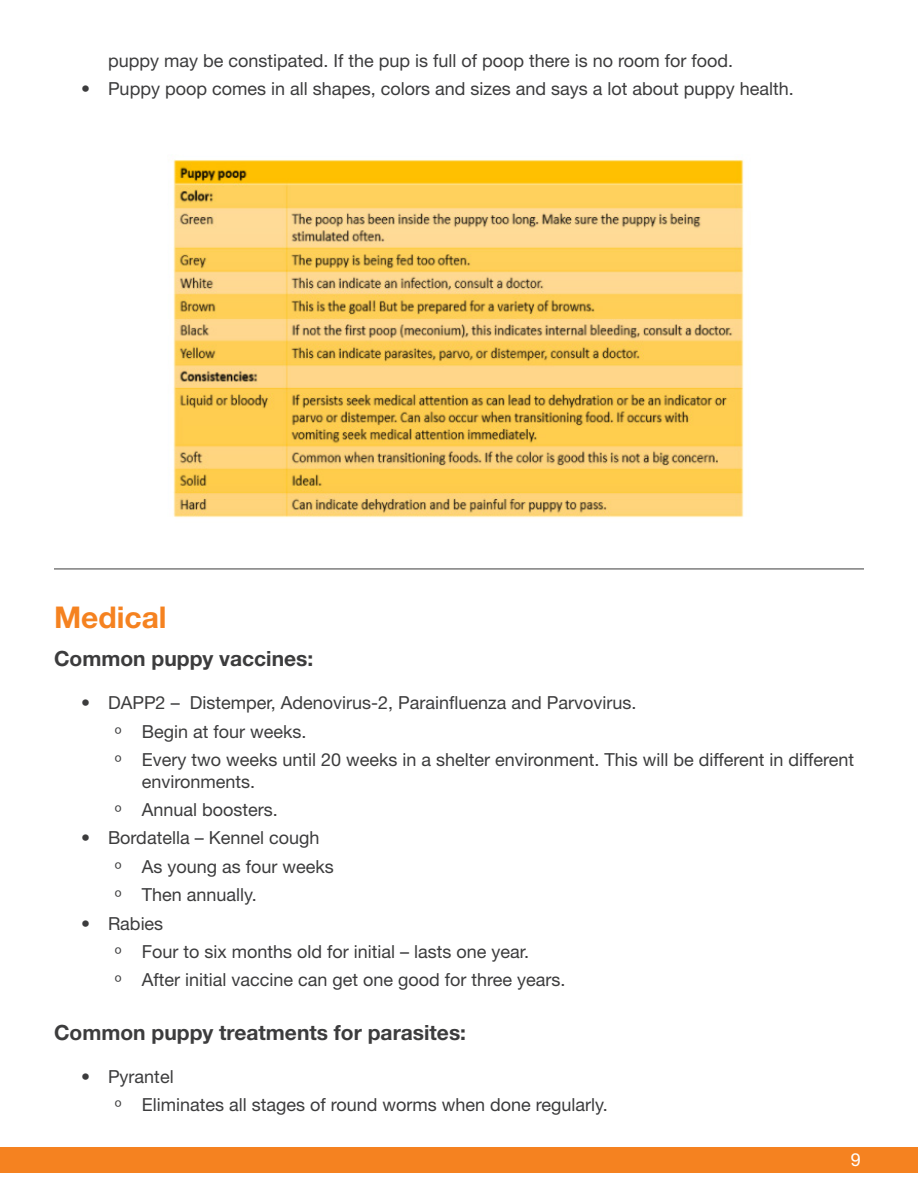
<style>
.page{position:relative;width:918px;height:1188px;background:#fff}
.page>*{position:absolute;margin:0;border:0;box-sizing:border-box;transform-origin:0 0}
.Heading{font:700 30px "Helvetica Neue LT Std";color:#f58220}
.t1{font:700 21px "Helvetica Neue LT Std";color:#3c3c3d}
.t2{font:18px/21.6px "Helvetica Neue LT Std";color:#3c3c3d}
.t3{font:18px "Helvetica Neue LT Std";color:#fff}
.s1{font-family:"Arial"}
</style>
<div class="page">
<div style="left:0;top:1147px;width:918px;height:26px;background:#f58220"></div>
<img style="left:173px;top:160px;width:571px;height:357px">
<hr style="left:54px;top:569px;width:810px;height:1px;background:#3c3c3d">
<p class="t2" style="left:108px;top:49px;width:627px">puppy may be constipated. If the pup is full of poop there is no room for food.</p>
<p class="t2" style="left:81px;top:78px;width:714px">• Puppy poop comes in all shapes, colors and sizes and says a lot about puppy health.</p>
<p class="Heading" style="left:54px;top:598px;width:114px">Medical</p>
<p class="t1" style="left:54px;top:646px;width:261px">Common puppy vaccines:</p>
<p class="t2" style="left:81px;top:692px;width:557px">• DAPP2 – Distemper, Adenovirus-2, Parainfluenza and Parvovirus.</p>
<p class="t2" style="left:115px;top:720px;width:193px"><span class="s1">ᵒ</span> Begin at four weeks.</p>
<p class="t2" style="left:142px;top:749px;width:714px;text-indent:-27px"><span class="s1">ᵒ</span> Every two weeks until 20 weeks in a shelter environment. This will be different in different environments.</p>
<p class="t2" style="left:115px;top:799px;width:165px"><span class="s1">ᵒ</span> Annual boosters.</p>
<p class="t2" style="left:81px;top:827px;width:240px">• Bordatella – Kennel cough</p>
<p class="t2" style="left:115px;top:855px;width:221px"><span class="s1">ᵒ</span> As young as four weeks</p>
<p class="t2" style="left:115px;top:884px;width:144px"><span class="s1">ᵒ</span> Then annually.</p>
<p class="t2" style="left:81px;top:912px;width:84px">• Rabies</p>
<p class="t2" style="left:115px;top:940px;width:416px"><span class="s1">ᵒ</span> Four to six months old for initial – lasts one year.</p>
<p class="t2" style="left:115px;top:969px;width:452px"><span class="s1">ᵒ</span> After initial vaccine can get one good for three years.</p>
<p class="t1" style="left:54px;top:1019px;width:414px">Common puppy treatments for parasites:</p>
<p class="t2" style="left:81px;top:1066px;width:94px">• Pyrantel</p>
<p class="t2" style="left:115px;top:1094px;width:495px"><span class="s1">ᵒ</span> Eliminates all stages of round worms when done regularly.</p>
<p class="t3" style="left:851px;top:1149px;width:12px">9</p>
</div>
